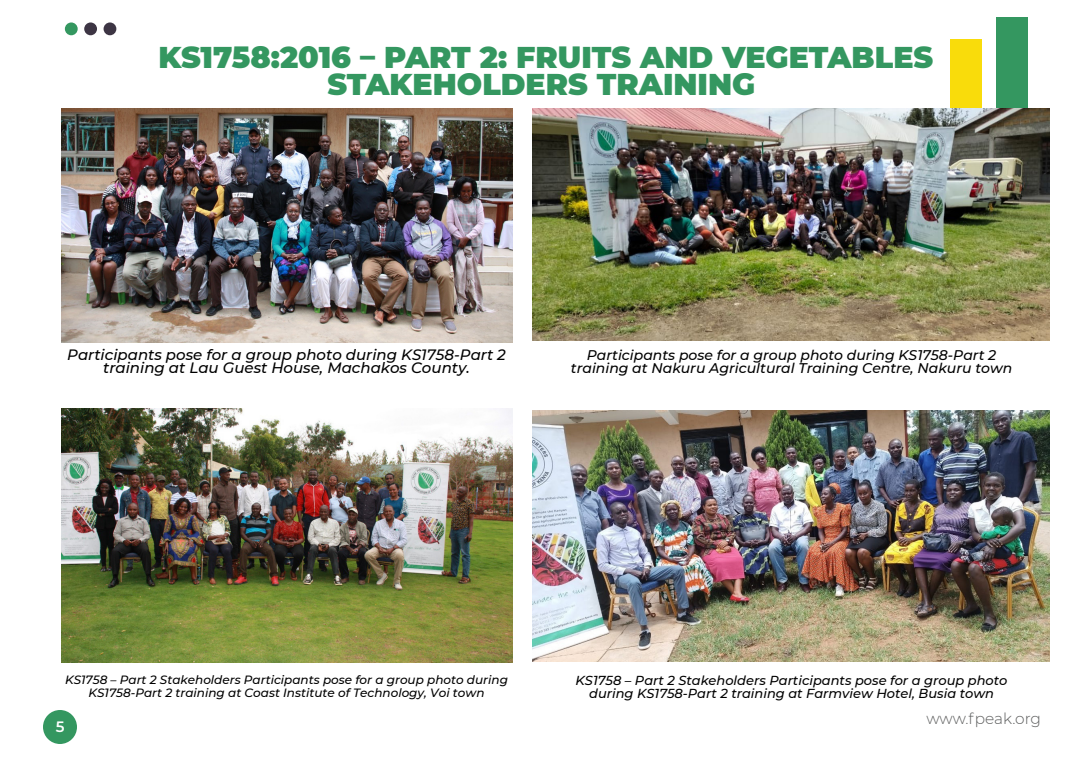
<style>
.page{position:relative;width:1092px;height:768px;background:#fff}
.page>*{position:absolute;margin:0;border:0;box-sizing:border-box;transform-origin:0 0}
.t1{font:900 30px/27px "Montserrat";color:#349760;text-align:center}
.t2{font:300 15.4px "Montserrat";color:#5d5e5e}
.t3{font:italic 500 15px/13px "Montserrat";color:#000;text-align:center}
.t4{font:600 15px "Montserrat";color:#fff}
.t5{font:italic 500 14px/13px "Montserrat";color:#000;text-align:center}
.t6{font:italic 500 13px/13px "Montserrat";color:#000;text-align:center}
.t7{font:italic 500 12px/13px "Montserrat";color:#000;text-align:center}
</style>
<div class="page">
<div style="left:997px;top:17px;width:31px;height:112px;background:#349760"></div>
<div style="left:951px;top:39px;width:31px;height:90px;background:#f9dc0b"></div>
<div style="left:65px;top:22px;width:13px;height:13px;background:#349760;border-radius:50%"></div>
<div style="left:84px;top:22px;width:13px;height:13px;background:#3d3544;border-radius:50%"></div>
<div style="left:104px;top:22px;width:12px;height:13px;background:#3d3544;border-radius:50%"></div>
<div style="left:43px;top:710px;width:34px;height:34px;background:#349760;border-radius:50%"></div>
<img style="left:61px;top:109px;width:452px;height:234px">
<img style="left:532px;top:109px;width:518px;height:232px">
<img style="left:532px;top:410px;width:518px;height:252px">
<img style="left:61px;top:408px;width:452px;height:255px">
<h1 class="t1" style="left:159px;top:42px;width:776px">KS1758:2016 – PART 2: FRUITS AND VEGETABLES<br>STAKEHOLDERS TRAINING</h1>
<p class="t3" style="left:67px;top:348px;width:440px">Participants pose for a group photo during KS1758-Part 2 training at Lau Guest House, Machakos County.</p>
<p class="t5" style="left:571px;top:348px;width:443px">Participants pose for a group photo during KS1758-Part 2 training at Nakuru Agricultural Training Centre, Nakuru town</p>
<p class="t7" style="left:65px;top:673px;width:444px">KS1758 – Part 2 Stakeholders Participants pose for a group photo during<br>KS1758-Part 2 training at Coast Institute of Technology, Voi town</p>
<p class="t6" style="left:576px;top:673px;width:433px">KS1758 – Part 2 Stakeholders Participants pose for a group photo during KS1758-Part 2 training at Farmview Hotel, Busia town</p>
<p class="t4" style="left:56px;top:716px;width:10px">5</p>
<p class="t2" style="left:926px;top:708px;width:116px">www.fpeak.org</p>
</div>
